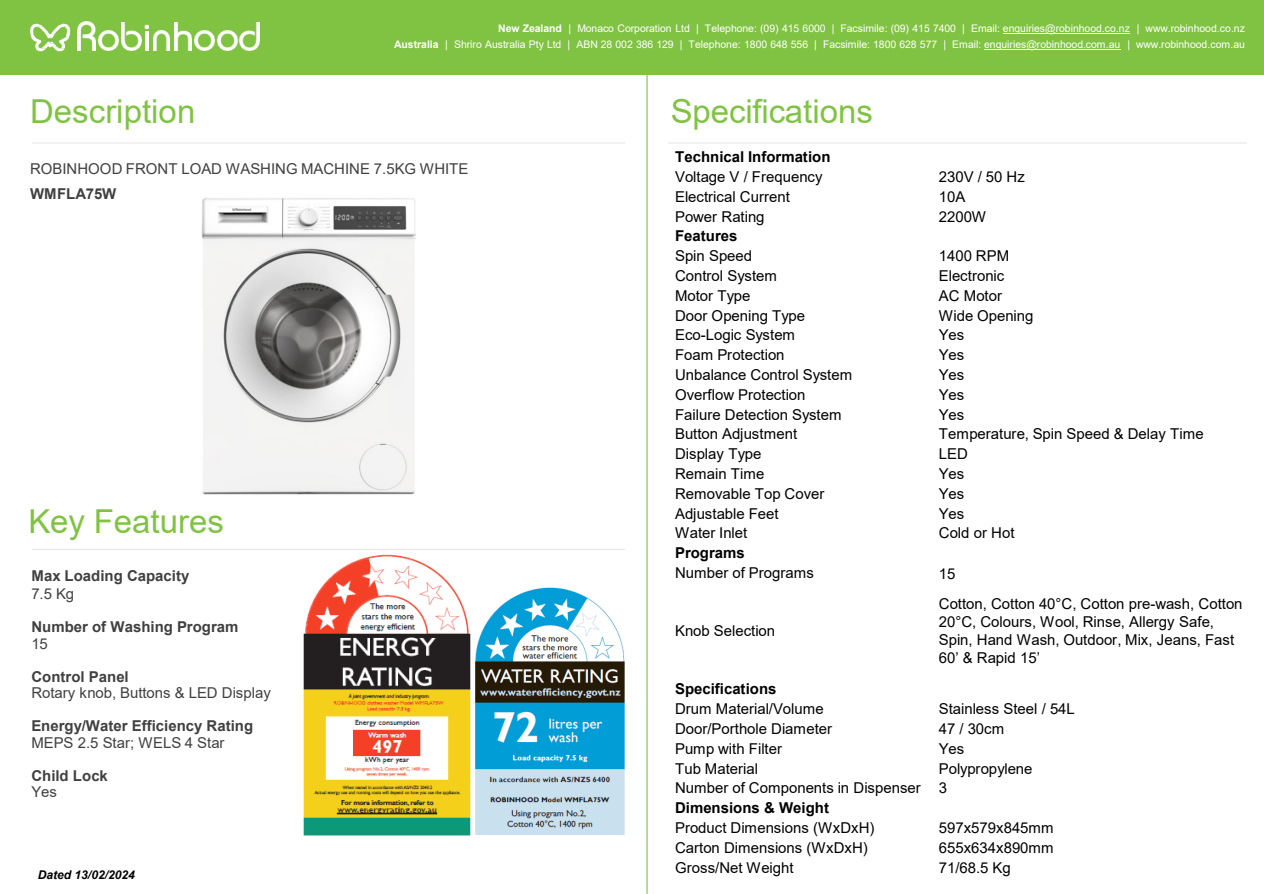
<style>
.page{position:relative;width:1264px;height:894px;background:#fff}
.page>*{position:absolute;margin:0;border:0;box-sizing:border-box;transform-origin:0 0}
.t1{font:33px "Arial";color:#80c342}
.t2{font:15px/18px "Arial";color:#000}
.t3{font:15px "Arial";color:#404040}
.t4{font:700 15px "Arial";color:#404040}
.t5{font:700 15px "Arial";color:#000}
.t6{font:italic 700 12px "Arial";letter-spacing:-.005em;color:#000}
.t7{font:10.5px "Arial";letter-spacing:-.005em;color:#fff}
.s1{font-weight:700}
</style>
<div class="page">
<div style="left:0;top:0;width:1263px;height:74px;background:#80c342"></div>
<img style="left:77px;top:22px;width:18px;height:28px">
<img style="left:98px;top:31px;width:20px;height:20px">
<img style="left:122px;top:22px;width:19px;height:29px">
<hr style="left:145px;top:31px;width:3px;height:19px;background:#fff">
<svg style="left:145px;top:25px;width:4px;height:4px"></svg>
<img style="left:153px;top:31px;width:17px;height:19px">
<img style="left:175px;top:22px;width:16px;height:28px">
<img style="left:195px;top:31px;width:20px;height:20px">
<img style="left:217px;top:31px;width:20px;height:20px">
<img style="left:240px;top:23px;width:19px;height:28px">
<svg style="left:30px;top:24px;width:40px;height:27px"></svg>
<hr style="left:646px;top:68px;width:1px;height:825px;background:#80c342">
<hr style="left:1002px;top:33px;width:127px;height:1px;background:#fff">
<hr style="left:983px;top:49px;width:137px;height:1px;background:#fff">
<hr style="left:32px;top:142px;width:593px;height:1px;background:#f0f1f0">
<hr style="left:32px;top:548px;width:593px;height:2px;background:#f0f1f0">
<hr style="left:667px;top:142px;width:579px;height:1px;background:#f0f1f0">
<img style="left:202px;top:198px;width:214px;height:297px">
<img style="left:303px;top:554px;width:168px;height:282px">
<img style="left:475px;top:587px;width:150px;height:248px">
<p class="t1" style="left:30px;top:89px;width:167px">Description</p>
<p class="t7" style="left:498px;top:21px;width:748px"><span class="s1">New Zealand</span> | Monaco Corporation Ltd | Telephone: (09) 415 6000 | Facsimile: (09) 415 7400 | Email: enquiries@robinhood.co.nz | www.robinhood.co.nz</p>
<p class="t7" style="left:394px;top:37px;width:852px"><span class="s1">Australia</span> | Shriro Australia Pty Ltd | ABN 28 002 386 129 | Telephone: 1800 648 556 | Facsimile: 1800 628 577 | Email: enquiries@robinhood.com.au | www.robinhood.com.au</p>
<p class="t1" style="left:670px;top:89px;width:204px">Specifications</p>
<p class="t3" style="left:30px;top:158px;width:440px">ROBINHOOD FRONT LOAD WASHING MACHINE 7.5KG WHITE</p>
<p class="t4" style="left:30px;top:183px;width:88px">WMFLA75W</p>
<p class="t1" style="left:28px;top:498px;width:197px">Key Features</p>
<p class="t4" style="left:31px;top:565px;width:159px">Max Loading Capacity</p>
<p class="t3" style="left:31px;top:583px;width:44px">7.5 Kg</p>
<p class="t4" style="left:31px;top:616px;width:208px">Number of Washing Program</p>
<p class="t3" style="left:31px;top:633px;width:18px">15</p>
<p class="t4" style="left:31px;top:665px;width:99px">Control Panel</p>
<p class="t3" style="left:31px;top:682px;width:241px">Rotary knob, Buttons &amp; LED Display</p>
<p class="t4" style="left:31px;top:715px;width:223px">Energy/Water Efficiency Rating</p>
<p class="t3" style="left:31px;top:732px;width:195px">MEPS 2.5 Star; WELS 4 Star</p>
<p class="t4" style="left:31px;top:764px;width:78px">Child Lock</p>
<p class="t3" style="left:31px;top:781px;width:27px">Yes</p>
<p class="t6" style="left:38px;top:866px;width:98px">Dated 13/02/2024</p>
<p class="t5" style="left:675px;top:146px;width:157px">Technical Information</p>
<p class="t2" style="left:675px;top:167px;width:149px">Voltage V / Frequency</p>
<p class="t2" style="left:938px;top:167px;width:87px">230V / 50 Hz</p>
<p class="t2" style="left:675px;top:187px;width:116px">Electrical Current</p>
<p class="t2" style="left:938px;top:187px;width:28px">10A</p>
<p class="t2" style="left:675px;top:207px;width:91px">Power Rating</p>
<p class="t2" style="left:938px;top:207px;width:49px">2200W</p>
<p class="t5" style="left:675px;top:225px;width:64px">Features</p>
<p class="t2" style="left:675px;top:247px;width:79px">Spin Speed</p>
<p class="t2" style="left:938px;top:247px;width:72px">1400 RPM</p>
<p class="t2" style="left:675px;top:266px;width:103px">Control System</p>
<p class="t2" style="left:938px;top:266px;width:67px">Electronic</p>
<p class="t2" style="left:675px;top:286px;width:77px">Motor Type</p>
<p class="t2" style="left:938px;top:286px;width:65px">AC Motor</p>
<p class="t2" style="left:675px;top:306px;width:131px">Door Opening Type</p>
<p class="t2" style="left:938px;top:306px;width:96px">Wide Opening</p>
<p class="t2" style="left:675px;top:326px;width:121px">Eco-Logic System</p>
<p class="t2" style="left:938px;top:326px;width:27px">Yes</p>
<p class="t2" style="left:675px;top:346px;width:111px">Foam Protection</p>
<p class="t2" style="left:938px;top:346px;width:27px">Yes</p>
<p class="t2" style="left:675px;top:365px;width:178px">Unbalance Control System</p>
<p class="t2" style="left:938px;top:365px;width:27px">Yes</p>
<p class="t2" style="left:675px;top:385px;width:132px">Overflow Protection</p>
<p class="t2" style="left:938px;top:385px;width:27px">Yes</p>
<p class="t2" style="left:675px;top:405px;width:168px">Failure Detection System</p>
<p class="t2" style="left:938px;top:405px;width:27px">Yes</p>
<p class="t2" style="left:675px;top:425px;width:124px">Button Adjustment</p>
<p class="t2" style="left:938px;top:425px;width:266px">Temperature, Spin Speed &amp; Delay Time</p>
<p class="t2" style="left:675px;top:444px;width:88px">Display Type</p>
<p class="t2" style="left:938px;top:444px;width:30px">LED</p>
<p class="t2" style="left:675px;top:464px;width:91px">Remain Time</p>
<p class="t2" style="left:938px;top:464px;width:27px">Yes</p>
<p class="t2" style="left:675px;top:484px;width:151px">Removable Top Cover</p>
<p class="t2" style="left:938px;top:484px;width:27px">Yes</p>
<p class="t2" style="left:675px;top:504px;width:105px">Adjustable Feet</p>
<p class="t2" style="left:938px;top:504px;width:27px">Yes</p>
<p class="t2" style="left:675px;top:524px;width:74px">Water Inlet</p>
<p class="t2" style="left:938px;top:524px;width:77px">Cold or Hot</p>
<p class="t5" style="left:675px;top:542px;width:71px">Programs</p>
<p class="t2" style="left:675px;top:563px;width:140px">Number of Programs</p>
<p class="t2" style="left:938px;top:564px;width:18px">15</p>
<p class="t2" style="left:675px;top:621px;width:102px">Knob Selection</p>
<p class="t2" style="left:938px;top:594px;width:305px">Cotton, Cotton 40°C, Cotton pre-wash, Cotton 20°C, Colours, Wool, Rinse, Allergy Safe, Spin, Hand Wash, Outdoor, Mix, Jeans, Fast 60’ &amp; Rapid 15’</p>
<p class="t5" style="left:675px;top:678px;width:103px">Specifications</p>
<p class="t2" style="left:675px;top:699px;width:150px">Drum Material/Volume</p>
<p class="t2" style="left:938px;top:699px;width:137px">Stainless Steel / 54L</p>
<p class="t2" style="left:675px;top:719px;width:158px">Door/Porthole Diameter</p>
<p class="t2" style="left:938px;top:719px;width:67px">47 / 30cm</p>
<p class="t2" style="left:675px;top:739px;width:108px">Pump with Filter</p>
<p class="t2" style="left:938px;top:739px;width:27px">Yes</p>
<p class="t2" style="left:675px;top:759px;width:84px">Tub Material</p>
<p class="t2" style="left:938px;top:759px;width:95px">Polypropylene</p>
<p class="t2" style="left:675px;top:779px;width:247px">Number of Components in Dispenser</p>
<p class="t2" style="left:938px;top:779px;width:10px">3</p>
<p class="t5" style="left:675px;top:797px;width:155px">Dimensions &amp; Weight</p>
<p class="t2" style="left:675px;top:818px;width:201px">Product Dimensions (WxDxH)</p>
<p class="t2" style="left:938px;top:818px;width:116px">597x579x845mm</p>
<p class="t2" style="left:675px;top:838px;width:194px">Carton Dimensions (WxDxH)</p>
<p class="t2" style="left:938px;top:838px;width:116px">655x634x890mm</p>
<p class="t2" style="left:675px;top:858px;width:120px">Gross/Net Weight</p>
<p class="t2" style="left:938px;top:858px;width:73px">71/68.5 Kg</p>
</div>
